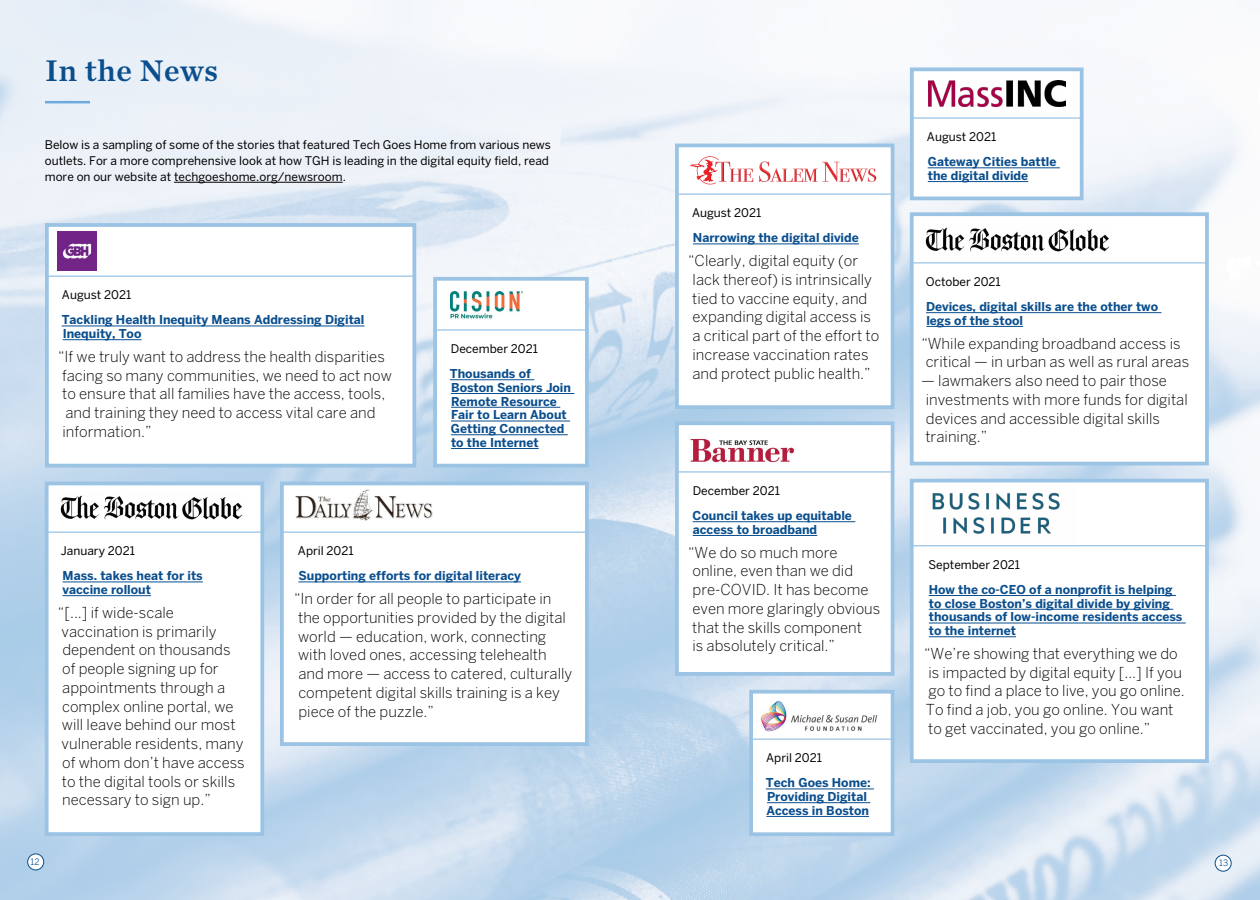
<style>
.page{position:relative;width:1260px;height:900px;background:#fff}
.page>*{position:absolute;margin:0;border:0;box-sizing:border-box;transform-origin:0 0}
.t1{font:31.25px "Chronicle Text G1 Semi";letter-spacing:.02em;color:#0a4e8d}
.t2{font:300 15px/18.8px "Benton Sans";color:#000}
.t3{font:700 12.25px/13.8px "Benton Sans";color:#0a4e8d}
.t4{font:700 12.12px/13.8px "Benton Sans";color:#0a4e8d}
.t5{font:11.88px/15.6px "Benton Sans";color:#000}
.t6{font:8.75px "Benton Sans";color:#0a4e8d}
</style>
<div class="page">
<img style="left:0;top:0;width:1260px;height:900px">
<div style="left:1215px;top:855px;width:16px;height:16px;background:#fff;border-radius:50%"></div>
<div style="left:1215px;top:855px;width:16px;height:16px;border:1px solid #0a4e8d;border-radius:50%"></div>
<div style="left:28px;top:854px;width:16px;height:16px;background:#fff;border-radius:50%"></div>
<div style="left:28px;top:854px;width:16px;height:16px;border:1px solid #0a4e8d;border-radius:50%"></div>
<hr style="left:45px;top:101px;width:45px;height:2px;background:#6ea9db">
<hr style="left:174px;top:182px;width:169px;height:1px;background:#000">
<div style="left:45px;top:223px;width:371px;height:245px;background:#fff;border:4px solid #9ac3e4"></div>
<hr style="left:62px;top:326px;width:303px;height:1px;background:#0a4e8d">
<hr style="left:63px;top:340px;width:79px;height:1px;background:#0a4e8d">
<img style="left:57px;top:232px;width:40px;height:39px">
<hr style="left:45px;top:276px;width:371px;height:1px;background:#9ac3e4">
<div style="left:433px;top:277px;width:156px;height:190px;background:#fff;border:4px solid #9ac3e4"></div>
<hr style="left:450px;top:380px;width:84px;height:1px;background:#0a4e8d">
<hr style="left:451px;top:393px;width:123px;height:1px;background:#0a4e8d">
<hr style="left:451px;top:407px;width:109px;height:1px;background:#0a4e8d">
<hr style="left:451px;top:421px;width:119px;height:1px;background:#0a4e8d">
<hr style="left:451px;top:435px;width:117px;height:1px;background:#0a4e8d">
<hr style="left:451px;top:448px;width:88px;height:1px;background:#0a4e8d">
<hr style="left:433px;top:329px;width:156px;height:2px;background:#9ac3e4">
<img style="left:450px;top:291px;width:72px;height:29px">
<div style="left:45px;top:482px;width:219px;height:354px;background:#fff;border:4px solid #9ac3e4"></div>
<hr style="left:63px;top:582px;width:140px;height:1px;background:#0a4e8d">
<hr style="left:63px;top:595px;width:88px;height:1px;background:#0a4e8d">
<img style="left:60px;top:495px;width:183px;height:25px">
<hr style="left:45px;top:532px;width:219px;height:1px;background:#9ac3e4">
<div style="left:280px;top:482px;width:309px;height:264px;background:#fff;border:4px solid #9ac3e4"></div>
<hr style="left:298px;top:582px;width:223px;height:1px;background:#0a4e8d">
<img style="left:296px;top:490px;width:137px;height:30px">
<hr style="left:280px;top:532px;width:306px;height:1px;background:#9ac3e4">
<div style="left:675px;top:144px;width:219px;height:265px;background:#fff;border:4px solid #9ac3e4"></div>
<hr style="left:693px;top:244px;width:166px;height:1px;background:#0a4e8d">
<img style="left:690px;top:156px;width:187px;height:29px">
<hr style="left:675px;top:193px;width:219px;height:2px;background:#9ac3e4">
<div style="left:675px;top:421px;width:219px;height:255px;background:#fff;border:4px solid #9ac3e4"></div>
<hr style="left:693px;top:522px;width:162px;height:1px;background:#0a4e8d">
<hr style="left:693px;top:535px;width:124px;height:1px;background:#0a4e8d">
<img style="left:690px;top:438px;width:104px;height:25px">
<hr style="left:675px;top:471px;width:219px;height:2px;background:#9ac3e4">
<div style="left:749px;top:690px;width:145px;height:146px;background:#fff;border:4px solid #9ac3e4"></div>
<hr style="left:766px;top:789px;width:108px;height:1px;background:#0a4e8d">
<hr style="left:767px;top:802px;width:103px;height:1px;background:#0a4e8d">
<hr style="left:766px;top:816px;width:103px;height:1px;background:#0a4e8d">
<img style="left:760px;top:701px;width:117px;height:31px">
<hr style="left:749px;top:739px;width:145px;height:1px;background:#9ac3e4">
<div style="left:910px;top:67px;width:174px;height:133px;background:#fff;border:4px solid #9ac3e4"></div>
<hr style="left:928px;top:168px;width:132px;height:1px;background:#0a4e8d">
<hr style="left:928px;top:181px;width:100px;height:1px;background:#0a4e8d">
<img style="left:928px;top:81px;width:137px;height:26px">
<hr style="left:910px;top:117px;width:174px;height:2px;background:#9ac3e4">
<div style="left:910px;top:212px;width:299px;height:253px;background:#fff;border:4px solid #9ac3e4"></div>
<hr style="left:926px;top:312px;width:235px;height:1px;background:#0a4e8d">
<hr style="left:926px;top:326px;width:97px;height:1px;background:#0a4e8d">
<img style="left:925px;top:227px;width:185px;height:25px">
<hr style="left:910px;top:262px;width:296px;height:1px;background:#9ac3e4">
<div style="left:910px;top:479px;width:299px;height:284px;background:#fff;border:4px solid #9ac3e4"></div>
<hr style="left:929px;top:595px;width:247px;height:1px;background:#0a4e8d">
<hr style="left:929px;top:609px;width:244px;height:1px;background:#0a4e8d">
<hr style="left:929px;top:623px;width:257px;height:1px;background:#0a4e8d">
<hr style="left:929px;top:637px;width:87px;height:1px;background:#0a4e8d">
<img style="left:924px;top:492px;width:152px;height:55px">
<hr style="left:910px;top:545px;width:296px;height:1px;background:#9ac3e4">
<h2 class="t1" style="left:45px;top:46px;width:175px">In the News</h2>
<p class="t5" style="left:45px;top:137px;width:508px">Below is a sampling of some of the stories that featured Tech Goes Home from various news outlets. For a more comprehensive look at how TGH is leading in the digital equity field, read more on our website at techgoeshome.org/newsroom.</p>
<p class="t5" style="left:62px;top:287px;width:71px">August 2021</p>
<p class="t3" style="left:62px;top:313px;width:304px">Tackling Health Inequity Means Addressing Digital<br>Inequity, Too</p>
<p class="t2" style="left:58px;top:347px;width:335px">“If we truly want to address the health disparities facing so many communities, we need to act now to ensure that all families have the access, tools, and training they need to access vital care and information.”</p>
<p class="t5" style="left:451px;top:341px;width:89px">December 2021</p>
<p class="t3" style="left:450px;top:367px;width:123px">Thousands of<br>Boston Seniors Join<br>Remote Resource<br>Fair to Learn About<br>Getting Connected to the Internet</p>
<p class="t5" style="left:61px;top:543px;width:76px">January 2021</p>
<p class="t4" style="left:63px;top:569px;width:142px">Mass. takes heat for its vaccine rollout</p>
<p class="t2" style="left:58px;top:603px;width:188px">“[...] if wide-scale vaccination is primarily dependent on thousands<br>of people signing up for appointments through a complex online portal, we will leave behind our most vulnerable residents, many of whom don’t have access to the digital tools or skills necessary to sign up.”</p>
<p class="t5" style="left:298px;top:543px;width:57px">April 2021</p>
<p class="t3" style="left:298px;top:569px;width:224px">Supporting efforts for digital literacy</p>
<p class="t2" style="left:294px;top:589px;width:280px">“In order for all people to participate in the opportunities provided by the digital world — education, work, connecting with loved ones, accessing telehealth<br>and more — access to catered, culturally competent digital skills training is a key piece of the puzzle.”</p>
<p class="t5" style="left:692px;top:205px;width:71px">August 2021</p>
<p class="t3" style="left:693px;top:231px;width:167px">Narrowing the digital divide</p>
<p class="t2" style="left:688px;top:251px;width:193px">“Clearly, digital equity (or lack thereof) is intrinsically tied to vaccine equity, and expanding digital access is<br>a critical part of the effort to increase vaccination rates and protect public health.”</p>
<p class="t5" style="left:693px;top:483px;width:89px">December 2021</p>
<p class="t3" style="left:693px;top:509px;width:161px">Council takes up equitable access to broadband</p>
<p class="t2" style="left:688px;top:543px;width:194px">“We do so much more online, even than we did pre-COVID. It has become even more glaringly obvious that the skills component<br>is absolutely critical.”</p>
<p class="t5" style="left:766px;top:750px;width:57px">April 2021</p>
<p class="t3" style="left:766px;top:776px;width:106px">Tech Goes Home:<br>Providing Digital<br>Access in Boston</p>
<p class="t5" style="left:927px;top:129px;width:71px">August 2021</p>
<p class="t3" style="left:928px;top:155px;width:130px">Gateway Cities battle the digital divide</p>
<p class="t5" style="left:926px;top:274px;width:76px">October 2021</p>
<p class="t3" style="left:926px;top:300px;width:234px">Devices, digital skills are the other two legs of the stool</p>
<p class="t2" style="left:921px;top:334px;width:269px">“While expanding broadband access is critical — in urban as well as rural areas</p>
<p class="t2" style="left:921px;top:371px;width:268px">— lawmakers also need to pair those investments with more funds for digital devices and accessible digital skills training.”</p>
<p class="t5" style="left:928px;top:557px;width:93px">September 2021</p>
<p class="t3" style="left:929px;top:582px;width:255px">How the co-CEO of a nonprofit is helping to close Boston’s digital divide by giving thousands of low-income residents access to the internet</p>
<p class="t2" style="left:924px;top:644px;width:262px">“We’re showing that everything we do is impacted by digital equity [...] If you go to find a place to live, you go online.<br>To find a job, you go online. You want to get vaccinated, you go online.”</p>
<p class="t6" style="left:31px;top:856px;width:10px">12</p>
<p class="t6" style="left:1219px;top:858px;width:10px">13</p>
</div>
